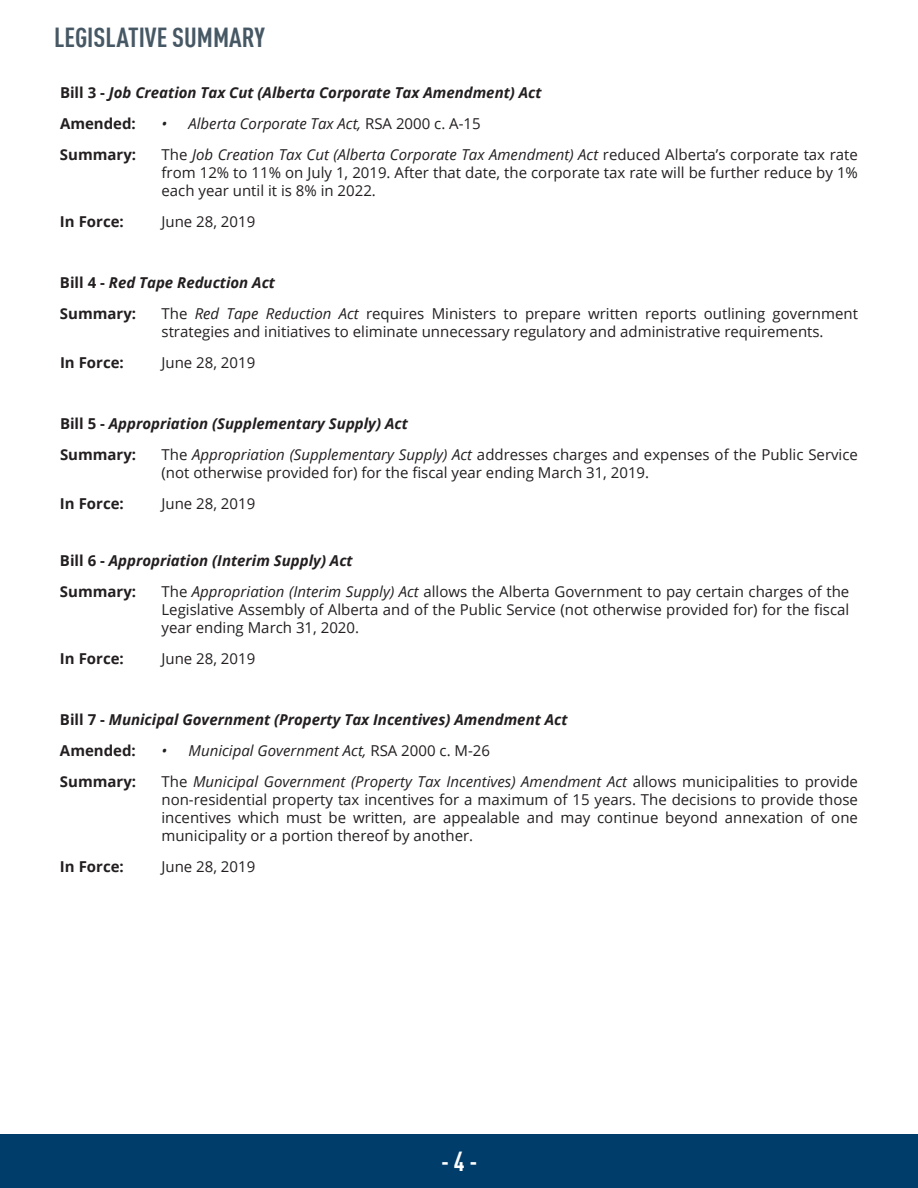
<style>
.page{position:relative;width:918px;height:1188px;background:#fff}
.page>*{position:absolute;margin:0;border:0;box-sizing:border-box;transform-origin:0 0}
.t1{font:700 condensed 27px "DIN Offc";color:#475865}
.t2{font:700 condensed 27px "DIN Offc";color:#fff}
.t3{font:15px/18px "Open Sans";color:#231f20;text-align:justify}
.t4{font:italic 700 15px/31px "Open Sans";color:#231f20}
.t5{font:italic 15px "Open Sans";color:#231f20}
.t6{font:700 15px "Open Sans";color:#231f20}
.s1{font-style:normal}
.s2{font-style:italic}
</style>
<div class="page">
<div style="left:0;top:1134px;width:918px;height:54px;background:#003d6a"></div>
<h1 class="t1" style="left:54px;top:21px;width:212px">LEGISLATIVE SUMMARY</h1>
<p class="t4" style="left:60px;top:77px;width:483px"><span class="s1">Bill 3 -</span> Job Creation Tax Cut (Alberta Corporate Tax Amendment) Act<br><span class="s1">Amended:</span></p>
<p class="t5" style="left:162px;top:114px;width:321px">• Alberta Corporate Tax Act, <span class="s1">RSA 2000 c. A-15</span></p>
<p class="t6" style="left:60px;top:144px;width:78px">Summary:</p>
<p class="t3" style="left:162px;top:146px;width:698px">The <span class="s2">Job Creation Tax Cut (Alberta Corporate Tax Amendment) Act</span> reduced Alberta’s corporate tax rate from 12% to 11% on July 1, 2019. After that date, the corporate tax rate will be further reduce by 1% each year until it is 8% in 2022.</p>
<p class="t6" style="left:60px;top:211px;width:65px">In Force:</p>
<p class="t3" style="left:162px;top:213px;width:95px">June 28, 2019</p>
<p class="t4" style="left:60px;top:267px;width:217px"><span class="s1">Bill 4 -</span> Red Tape Reduction Act<br><span class="s1">Summary:</span></p>
<p class="t3" style="left:162px;top:305px;width:698px">The <span class="s2">Red Tape Reduction Act</span> requires Ministers to prepare written reports outlining government strategies and initiatives to eliminate unnecessary regulatory and administrative requirements.</p>
<p class="t6" style="left:60px;top:352px;width:65px">In Force:</p>
<p class="t3" style="left:162px;top:353px;width:95px">June 28, 2019</p>
<p class="t4" style="left:60px;top:408px;width:349px"><span class="s1">Bill 5 -</span> Appropriation (Supplementary Supply) Act<br><span class="s1">Summary:</span></p>
<p class="t3" style="left:162px;top:445px;width:698px">The <span class="s2">Appropriation (Supplementary Supply) Act</span> addresses charges and expenses of the Public Service (not otherwise provided for) for the fiscal year ending March 31, 2019.</p>
<p class="t6" style="left:60px;top:493px;width:65px">In Force:</p>
<p class="t3" style="left:162px;top:494px;width:95px">June 28, 2019</p>
<p class="t4" style="left:60px;top:544px;width:294px"><span class="s1">Bill 6 -</span> Appropriation (Interim Supply) Act<br><span class="s1">Summary:</span></p>
<p class="t3" style="left:162px;top:582px;width:689px">The <span class="s2">Appropriation (Interim Supply) Act</span> allows the Alberta Government to pay certain charges of the Legislative Assembly of Alberta and of the Public Service (not otherwise provided for) for the fiscal year ending March 31, 2020.</p>
<p class="t6" style="left:60px;top:648px;width:65px">In Force:</p>
<p class="t3" style="left:162px;top:649px;width:95px">June 28, 2019</p>
<p class="t4" style="left:60px;top:703px;width:509px;line-height:31.5px"><span class="s1">Bill 7 -</span> Municipal Government (Property Tax Incentives) Amendment Act<br><span class="s1">Amended:</span></p>
<p class="t5" style="left:162px;top:740px;width:330px">• Municipal Government Act, <span class="s1">RSA 2000 c. M-26</span></p>
<p class="t6" style="left:60px;top:771px;width:78px">Summary:</p>
<p class="t3" style="left:162px;top:772px;width:698px">The <span class="s2">Municipal Government (Property Tax Incentives) Amendment Act</span> allows municipalities to provide non-residential property tax incentives for a maximum of 15 years. The decisions to provide those incentives which must be written, are appealable and may continue beyond annexation of one municipality or a portion thereof by another.</p>
<p class="t6" style="left:60px;top:856px;width:65px">In Force:</p>
<p class="t3" style="left:162px;top:857px;width:95px">June 28, 2019</p>
<h1 class="t2" style="left:441px;top:1145px;width:38px">- 4 -</h1>
</div>
